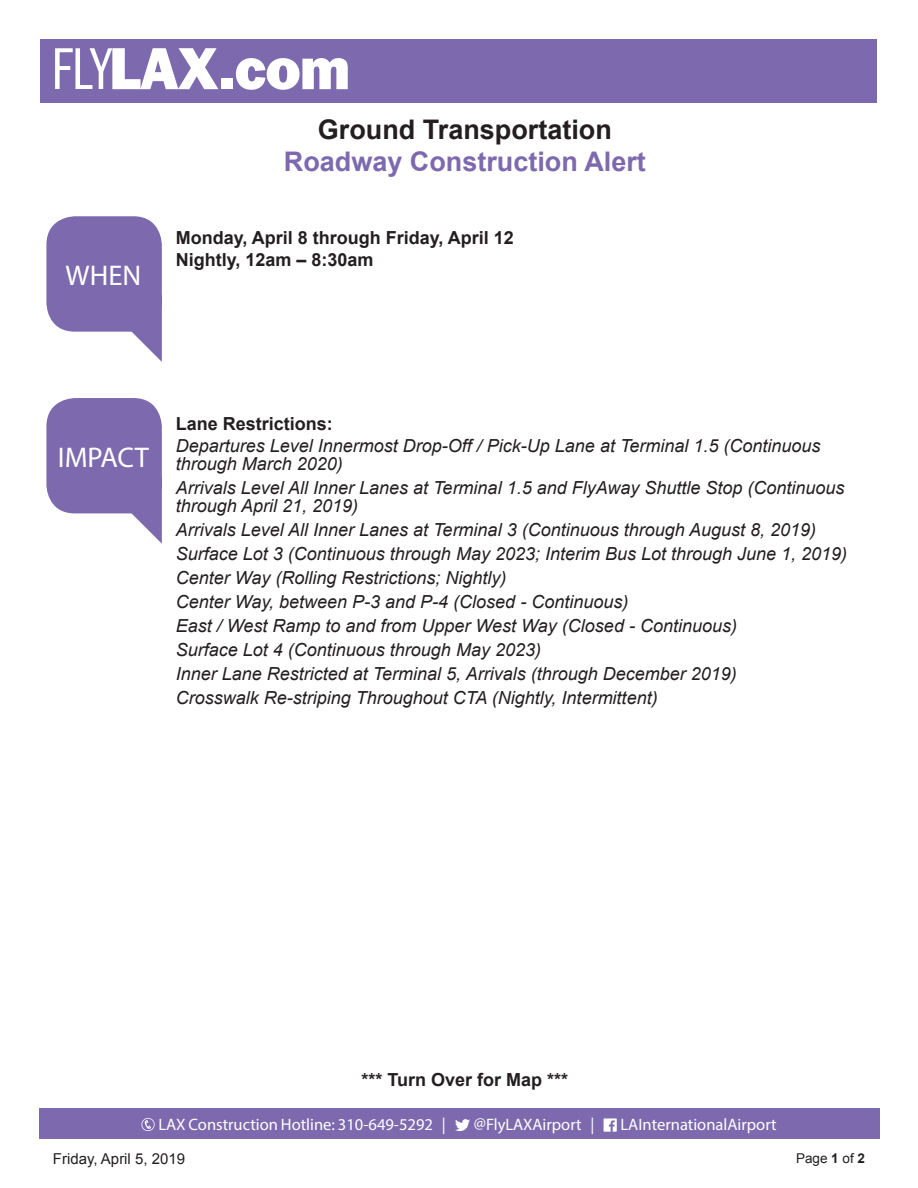
<style>
.page{position:relative;width:918px;height:1188px;background:#fff}
.page>*{position:absolute;margin:0;border:0;box-sizing:border-box;transform-origin:0 0}
.t1{font:28.5px "Myriad Pro";color:#fff}
.t2{font:700 27px "Arial";color:#7d69ae}
.t3{font:700 27px "Arial";color:#231f20}
.t4{font:italic 18px/18px "Arial";color:#231f20}
.t5{font:700 18px "Arial";color:#231f20}
.t6{font:16.5px "Myriad Pro";color:#fff}
.t7{font:15px "Arial";color:#231f20}
.t8{font:13.5px "Arial";color:#231f20}
.s1{font-weight:700}
</style>
<div class="page">
<div style="left:40px;top:39px;width:838px;height:63px;background:#7d69ae"></div>
<svg style="left:132px;top:309px;width:30px;height:53px"></svg>
<div style="left:46px;top:216px;width:116px;height:116px;background:#7d69ae;border-radius:28px"></div>
<svg style="left:119px;top:490px;width:43px;height:54px"></svg>
<div style="left:46px;top:398px;width:116px;height:115px;background:#7d69ae;border-radius:28px"></div>
<div style="left:39px;top:1109px;width:840px;height:30px;background:#7d69ae"></div>
<svg style="left:141px;top:1118px;width:14px;height:13px"></svg>
<svg style="left:455px;top:1119px;width:15px;height:12px"></svg>
<svg style="left:604px;top:1118px;width:13px;height:14px"></svg>
<svg style="left:55px;top:48px;width:163px;height:41px"></svg>
<div style="left:221px;top:78px;width:11px;height:11px;background:#fff"></div>
<svg style="left:236px;top:58px;width:112px;height:32px"></svg>
<p class="t1" style="left:66px;top:258px;width:77px">WHEN</p>
<p class="t3" style="left:318px;top:112px;width:296px">Ground Transportation</p>
<p class="t2" style="left:284px;top:144px;width:364px">Roadway Construction Alert</p>
<p class="t5" style="left:176px;top:226px;width:340px">Monday, April 8 through Friday, April 12</p>
<p class="t5" style="left:176px;top:247px;width:199px">Nightly, 12am – 8:30am</p>
<p class="t1" style="left:58px;top:440px;width:93px">IMPACT</p>
<p class="t5" style="left:176px;top:412px;width:159px">Lane Restrictions:</p>
<p class="t4" style="left:176px;top:436px;width:646px">Departures Level Innermost Drop-Off / Pick-Up Lane at Terminal 1.5 (Continuous through March 2020)</p>
<p class="t4" style="left:176px;top:478px;width:670px">Arrivals Level All Inner Lanes at Terminal 1.5 and FlyAway Shuttle Stop (Continuous through April 21, 2019)</p>
<p class="t4" style="left:176px;top:520px;width:642px">Arrivals Level All Inner Lanes at Terminal 3 (Continuous through August 8, 2019)</p>
<p class="t4" style="left:176px;top:544px;width:673px">Surface Lot 3 (Continuous through May 2023; Interim Bus Lot through June 1, 2019)</p>
<p class="t4" style="left:176px;top:568px;width:332px">Center Way (Rolling Restrictions; Nightly)</p>
<p class="t4" style="left:176px;top:592px;width:454px">Center Way, between P-3 and P-4 (Closed - Continuous)</p>
<p class="t4" style="left:176px;top:616px;width:563px">East / West Ramp to and from Upper West Way (Closed - Continuous)</p>
<p class="t4" style="left:176px;top:640px;width:367px">Surface Lot 4 (Continuous through May 2023)</p>
<p class="t4" style="left:176px;top:664px;width:562px">Inner Lane Restricted at Terminal 5, Arrivals (through December 2019)</p>
<p class="t4" style="left:176px;top:688px;width:483px">Crosswalk Re-striping Throughout CTA (Nightly, Intermittent)</p>
<p class="t5" style="left:362px;top:1067px;width:208px">*** Turn Over for Map ***</p>
<p class="t6" style="left:158px;top:1114px;width:289px">LAX Construction Hotline: 310-649-5292 |</p>
<p class="t6" style="left:474px;top:1114px;width:122px">@FlyLAXAirport |</p>
<p class="t6" style="left:620px;top:1114px;width:158px">LAInternationalAirport</p>
<p class="t7" style="left:53px;top:1149px;width:134px">Friday, April 5, 2019</p>
<p class="t8" style="left:796px;top:1150px;width:71px">Page <span class="s1">1</span> of <span class="s1">2</span></p>
</div>
